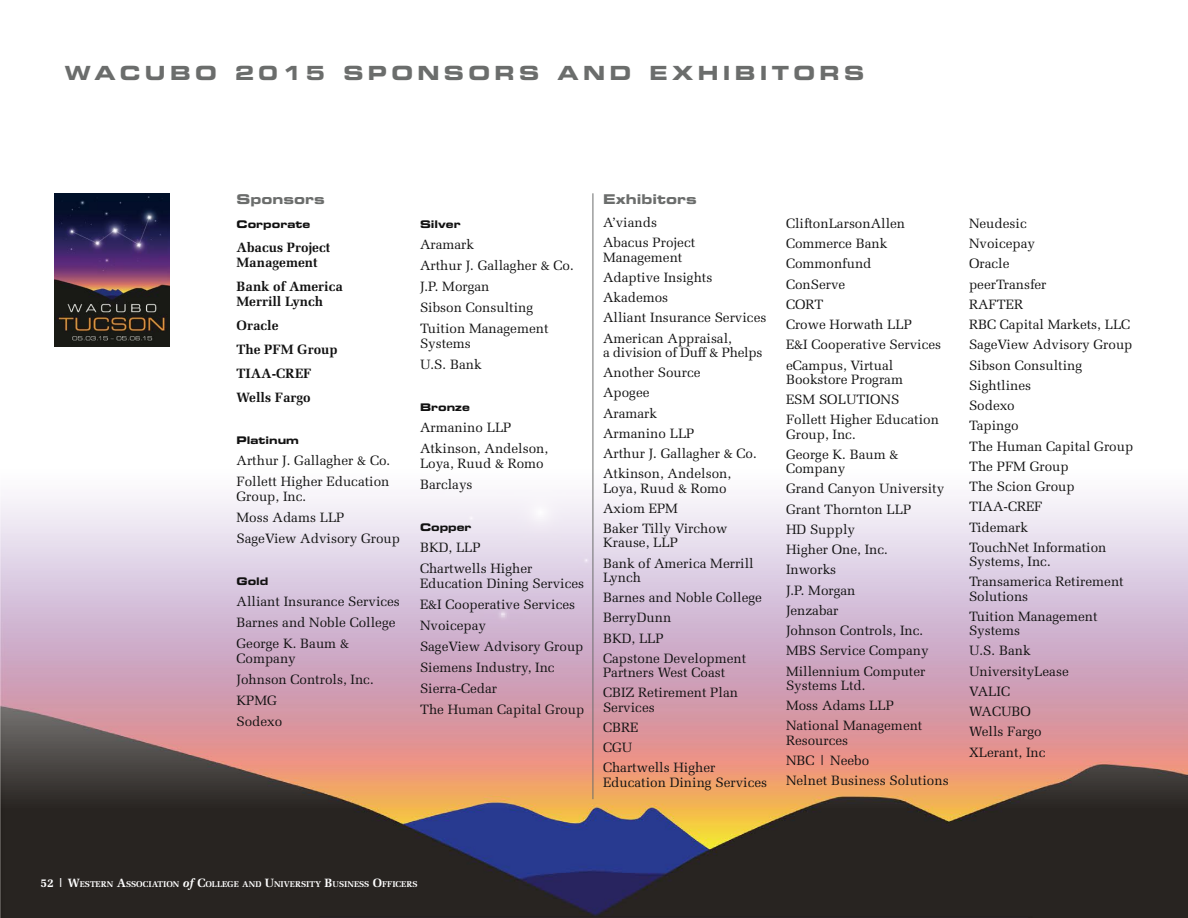
<style>
.page{position:relative;width:1188px;height:918px;background:#fff}
.page>*{position:absolute;margin:0;border:0;box-sizing:border-box;transform-origin:0 0}
.t1{font:19.5px "Eurostile Bold Extended Two";letter-spacing:.22em;color:#6b6d6c}
.t2{font:13.5px/20.2px "Melior";color:#121212}
.t3{font:700 13.5px/24px "Melior";color:#121212}
.t4{font:13.5px "Eurostile Bold Extended Two";color:#6b6d6c}
.t5{font:10.5px "Eurostile Bold Extended Two";color:#121212}
.t6{font:700 8.4px "Melior";color:#fff}
.s1{font-size:12px}
.s2{font-style:italic;font-size:12px}
</style>
<div class="page">
<img style="left:0;top:469px;width:1188px;height:449px">
<hr style="left:593px;top:193px;width:1px;height:606px;background:#6b6d6c">
<img style="left:55px;top:193px;width:115px;height:153px">
<h1 class="t1" style="left:65px;top:59px;width:801px">WACUBO 2015 SPONSORS AND EXHIBITORS</h1>
<p class="t4" style="left:237px;top:189px;width:90px">Sponsors</p>
<p class="t5" style="left:237px;top:217px;width:75px">Corporate</p>
<p class="t3" style="left:237px;top:239px;width:95px;line-height:15px">Abacus Project<br>Management</p>
<p class="t3" style="left:237px;top:278px;width:108px;line-height:15px">Bank of America<br>Merrill Lynch</p>
<p class="t3" style="left:237px;top:313px;width:103px">Oracle<br>The PFM Group<br>TIAA-CREF<br>Wells Fargo</p>
<p class="t5" style="left:237px;top:433px;width:64px">Platinum</p>
<p class="t2" style="left:237px;top:450px;width:155px;line-height:21px">Arthur J. Gallagher &amp; Co.<br>Follett Higher Education</p>
<p class="t2" style="left:237px;top:486px;width:165px;line-height:21px">Group, Inc.<br>Moss Adams LLP<br>SageView Advisory Group</p>
<p class="t5" style="left:237px;top:574px;width:33px">Gold</p>
<p class="t2" style="left:237px;top:591px;width:165px;line-height:21px">Alliant Insurance Services<br>Barnes and Noble College<br>George K. Baum &amp;</p>
<p class="t2" style="left:237px;top:648px;width:139px;line-height:21px">Company<br>Johnson Controls, Inc.<br>KPMG<br>Sodexo</p>
<p class="t5" style="left:420px;top:217px;width:42px">Silver</p>
<p class="t2" style="left:420px;top:234px;width:155px;line-height:21px">Aramark<br>Arthur J. Gallagher &amp; Co.<br>J.P. Morgan<br>Sibson Consulting<br>Tuition Management</p>
<p class="t2" style="left:420px;top:333px;width:63px;line-height:21px">Systems<br>U.S. Bank</p>
<p class="t5" style="left:420px;top:400px;width:51px">Bronze</p>
<p class="t2" style="left:420px;top:417px;width:130px;line-height:21px">Armanino LLP<br>Atkinson, Andelson,</p>
<p class="t2" style="left:420px;top:453px;width:125px;line-height:21px">Loya, Ruud &amp; Romo<br>Barclays</p>
<p class="t5" style="left:420px;top:520px;width:53px">Copper</p>
<p class="t2" style="left:420px;top:537px;width:114px;line-height:21px">BKD, LLP<br>Chartwells Higher</p>
<p class="t2" style="left:420px;top:573px;width:166px;line-height:21px">Education Dining Services<br>E&amp;I Cooperative Services<br>Nvoicepay<br>SageView Advisory Group<br>Siemens Industry, Inc<br>Sierra-Cedar<br>The Human Capital Group</p>
<p class="t4" style="left:603px;top:189px;width:95px">Exhibitors</p>
<p class="t2" style="left:603px;top:212px;width:94px">A’viands<br>Abacus Project</p>
<p class="t2" style="left:603px;top:247px;width:165px">Management<br>Adaptive Insights<br>Akademos<br>Alliant Insurance Services<br>American Appraisal,</p>
<p class="t2" style="left:603px;top:342px;width:161px">a division of Duff &amp; Phelps<br>Another Source<br>Apogee<br>Aramark<br>Armanino LLP<br>Arthur J. Gallagher &amp; Co.<br>Atkinson, Andelson,</p>
<p class="t2" style="left:603px;top:478px;width:126px">Loya, Ruud &amp; Romo<br>Axiom EPM<br>Baker Tilly Virchow</p>
<p class="t2" style="left:603px;top:533px;width:152px">Krause, LLP<br>Bank of America Merrill</p>
<p class="t2" style="left:603px;top:567px;width:161px">Lynch<br>Barnes and Noble College<br>BerryDunn<br>BKD, LLP<br>Capstone Development</p>
<p class="t2" style="left:603px;top:662px;width:136px">Partners West Coast<br>CBIZ Retirement Plan</p>
<p class="t2" style="left:603px;top:697px;width:114px">Services<br>CBRE<br>CGU<br>Chartwells Higher</p>
<p class="t2" style="left:603px;top:772px;width:166px">Education Dining Services</p>
<p class="t2" style="left:786px;top:213px;width:157px">CliftonLarsonAllen<br>Commerce Bank<br>Commonfund<br>ConServe<br>CORT<br>Crowe Horwath LLP<br>E&amp;I Cooperative Services eCampus, Virtual</p>
<p class="t2" style="left:786px;top:369px;width:154px">Bookstore Program<br>ESM SOLUTIONS<br>Follett Higher Education</p>
<p class="t2" style="left:786px;top:424px;width:114px">Group, Inc.<br>George K. Baum &amp;</p>
<p class="t2" style="left:786px;top:458px;width:160px">Company<br>Grand Canyon University<br>Grant Thornton LLP<br>HD Supply<br>Higher One, Inc.<br>Inworks<br>J.P. Morgan<br>Jenzabar<br>Johnson Controls, Inc.<br>MBS Service Company<br>Millennium Computer</p>
<p class="t2" style="left:786px;top:675px;width:138px">Systems Ltd.<br>Moss Adams LLP<br>National Management</p>
<p class="t2" style="left:786px;top:730px;width:164px">Resources<br>NBC | Neebo<br>Nelnet Business Solutions</p>
<p class="t2" style="left:969px;top:213px;width:166px">Neudesic<br>Nvoicepay<br>Oracle<br>peerTransfer<br>RAFTER<br>RBC Capital Markets, LLC<br>SageView Advisory Group<br>Sibson Consulting<br>Sightlines<br>Sodexo<br>Tapingo<br>The Human Capital Group<br>The PFM Group<br>The Scion Group<br>TIAA-CREF<br>Tidemark<br>TouchNet Information</p>
<p class="t2" style="left:969px;top:551px;width:156px">Systems, Inc.<br>Transamerica Retirement</p>
<p class="t2" style="left:969px;top:586px;width:130px">Solutions<br>Tuition Management</p>
<p class="t2" style="left:969px;top:620px;width:101px">Systems<br>U.S. Bank<br>UniversityLease<br>VALIC<br>WACUBO<br>Wells Fargo<br>XLerant, Inc</p>
<p class="t6" style="left:40px;top:879px;width:379px"><span class="s1">52 | W</span>ESTERN <span class="s1">A</span>SSOCIATION <span class="s2">of</span> <span class="s1">C</span>OLLEGE AND <span class="s1">U</span>NIVERSITY <span class="s1">B</span>USINESS <span class="s1">O</span>FFICERS</p>
</div>
